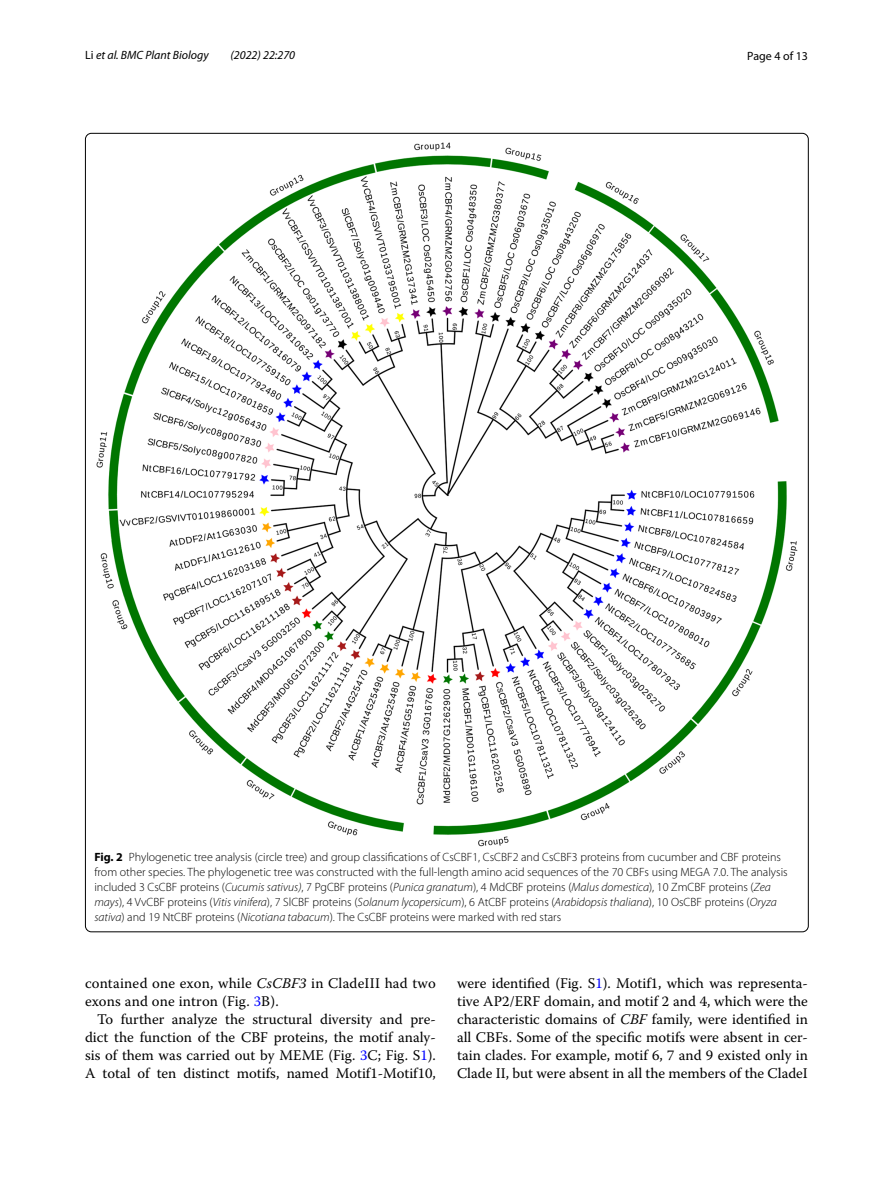
<style>
.page{position:relative;width:893px;height:1187px;background:#fff}
.page>*{position:absolute;margin:0;border:0;box-sizing:border-box;transform-origin:0 0}
.t1{font:14.7px/18px "Warnock Pro";color:#000;text-align:justify}
.t2{font:300 12px/15px "Myriad Pro";color:#000}
.t3{font:italic 12px "Myriad Pro";color:#000}
.t4{font:12px "Myriad Pro";color:#000}
.s1{font-style:normal}
.s2{font-weight:700}
.s3{font-style:italic}
.s4{color:#00f}
</style>
<div class="page">
<img style="left:97px;top:142px;width:700px;height:704px">
<p class="t3" style="left:85px;top:48px;width:125px"><span class="s1">Li</span> et al. BMC Plant Biology</p>
<p class="t3" style="left:230px;top:48px;width:66px">(2022) 22:270</p>
<p class="t4" style="left:747px;top:48px;width:62px">Page 4 of 13</p>
<p class="t2" style="left:94px;top:850px;width:695px"><span class="s2">Fig. 2</span> Phylogenetic tree analysis (circle tree) and group classifications of CsCBF1, CsCBF2 and CsCBF3 proteins from cucumber and CBF proteins from other species. The phylogenetic tree was constructed with the full-length amino acid sequences of the 70 CBFs using MEGA 7.0. The analysis included 3 CsCBF proteins (<span class="s3">Cucumis sativus)</span>, 7 PgCBF proteins (<span class="s3">Punica granatum</span>), 4 MdCBF proteins (<span class="s3">Malus domestica</span>), 10 ZmCBF proteins (<span class="s3">Zea mays</span>), 4 VvCBF proteins (<span class="s3">Vitis vinifera</span>), 7 SlCBF proteins (<span class="s3">Solanum lycopersicum</span>), 6 AtCBF proteins (<span class="s3">Arabidopsis thaliana</span>), 10 OsCBF proteins (<span class="s3">Oryza sativa</span>) and 19 NtCBF proteins (<span class="s3">Nicotiana tabacum</span>). The CsCBF proteins were marked with red stars</p>
<p class="t1" style="left:85px;top:973px;width:352px">contained one exon, while <span class="s3">CsCBF3</span> in CladeIII had two exons and one intron (Fig. <span class="s4">3</span>B).</p>
<p class="t1" style="left:85px;top:1009px;width:352px;text-indent:12px">To further analyze the structural diversity and pre&shy;dict the function of the CBF proteins, the motif analy&shy;sis of them was carried out by MEME (Fig. <span class="s4">3</span>C; Fig. S<span class="s4">1</span>).<br>A total of ten distinct motifs, named Motif1-Motif10,</p>
<p class="t1" style="left:457px;top:973px;width:352px">were identified (Fig. S<span class="s4">1</span>). Motif1, which was representa&shy;tive AP2/ERF domain, and motif 2 and 4, which were the characteristic domains of <span class="s3">CBF</span> family, were identified in all CBFs. Some of the specific motifs were absent in cer&shy;tain clades. For example, motif 6, 7 and 9 existed only in Clade II, but were absent in all the members of the CladeI</p>
</div>
